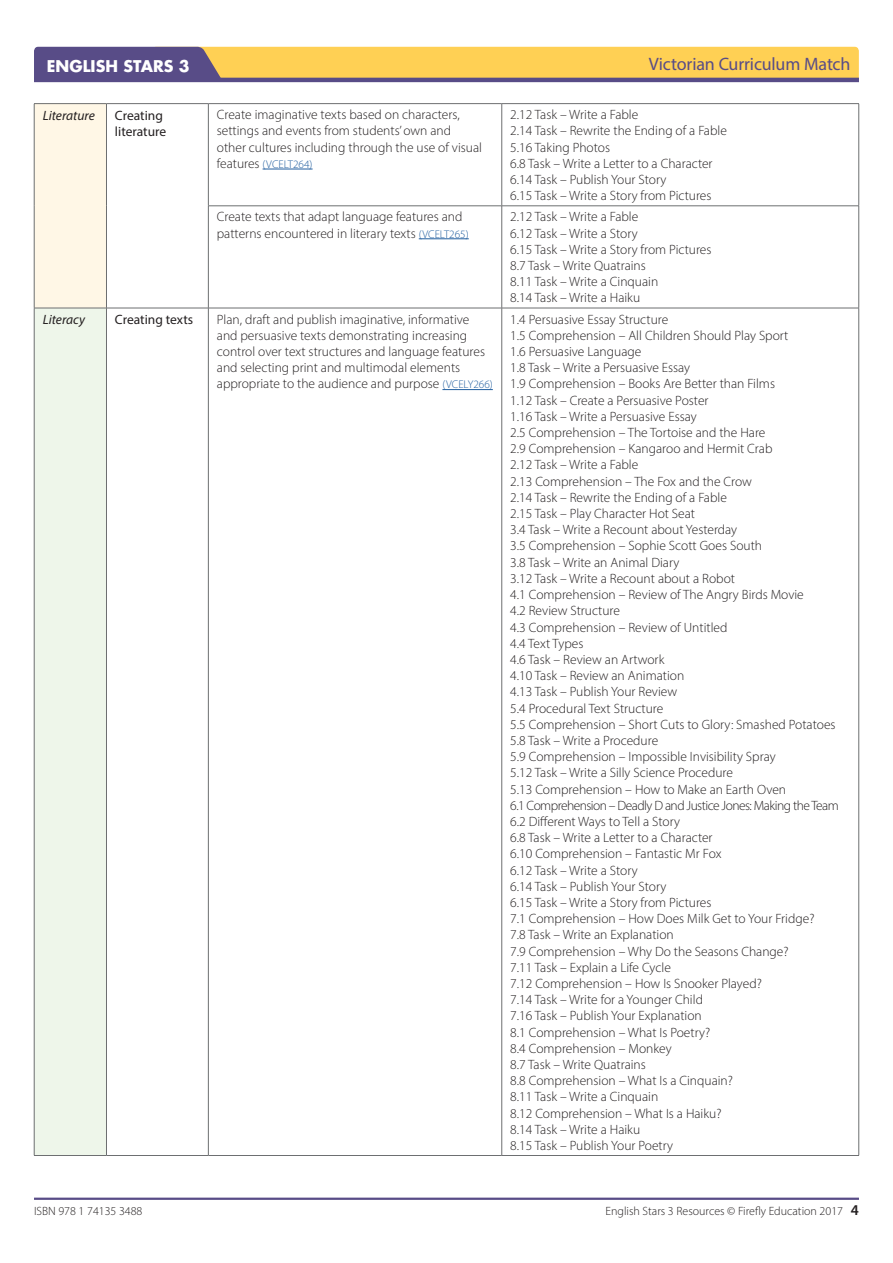
<style>
.page{position:relative;width:893px;height:1263px;background:#fff}
.page>*{position:absolute;margin:0;border:0;box-sizing:border-box;transform-origin:0 0}
.t1{font:18px "Myriad Pro";letter-spacing:-.01em;color:#584c87}
.t2{font:700 15.75px "Futura Std";color:#fff}
.t3{font:300 13.5px/16.2px "Myriad Pro";color:#231f20}
.t4{font:13.5px/16.2px "Myriad Pro";color:#231f20}
.t5{font:italic 13.5px "Myriad Pro";color:#231f20}
.t6{font:300 12px "Myriad Pro";color:#231f20}
.t7{font:300 11.25px "Myriad Pro";color:#215e9f}
.s1{font-size:13.5px;color:#231f20}
.s2{font-size:11.25px;color:#215e9f}
.s3{font-weight:600;font-size:15px}
</style>
<div class="page">
<div style="left:34px;top:104px;width:72px;height:204px;background:#fff7e6"></div>
<div style="left:34px;top:308px;width:72px;height:847px;background:#eef6ea"></div>
<hr style="left:34px;top:1155px;width:72px;height:1px;background:#6d6f71">
<hr style="left:106px;top:1155px;width:102px;height:1px;background:#6d6f71">
<hr style="left:208px;top:1155px;width:294px;height:1px;background:#6d6f71">
<hr style="left:502px;top:1155px;width:357px;height:1px;background:#6d6f71">
<hr style="left:34px;top:104px;width:1px;height:102px;background:#6d6f71">
<hr style="left:34px;top:206px;width:1px;height:102px;background:#6d6f71">
<hr style="left:34px;top:308px;width:1px;height:847px;background:#6d6f71">
<hr style="left:208px;top:104px;width:1px;height:102px;background:#6d6f71">
<hr style="left:501px;top:104px;width:1px;height:102px;background:#6d6f71">
<hr style="left:858px;top:104px;width:1px;height:102px;background:#6d6f71">
<hr style="left:208px;top:206px;width:1px;height:102px;background:#6d6f71">
<hr style="left:501px;top:206px;width:1px;height:102px;background:#6d6f71">
<hr style="left:858px;top:206px;width:1px;height:102px;background:#6d6f71">
<hr style="left:208px;top:308px;width:1px;height:847px;background:#6d6f71">
<hr style="left:501px;top:308px;width:1px;height:847px;background:#6d6f71">
<hr style="left:858px;top:308px;width:1px;height:847px;background:#6d6f71">
<hr style="left:106px;top:104px;width:1px;height:102px;background:#6d6f71">
<hr style="left:106px;top:206px;width:1px;height:102px;background:#6d6f71">
<hr style="left:106px;top:308px;width:1px;height:847px;background:#6d6f71">
<hr style="left:34px;top:103px;width:72px;height:1px;background:#6d6f71">
<hr style="left:34px;top:308px;width:72px;height:1px;background:#6d6f71">
<hr style="left:106px;top:103px;width:102px;height:1px;background:#6d6f71">
<hr style="left:208px;top:103px;width:294px;height:1px;background:#6d6f71">
<hr style="left:502px;top:103px;width:357px;height:1px;background:#6d6f71">
<hr style="left:208px;top:206px;width:294px;height:1px;background:#6d6f71">
<hr style="left:502px;top:206px;width:357px;height:1px;background:#6d6f71">
<hr style="left:106px;top:308px;width:102px;height:1px;background:#6d6f71">
<hr style="left:208px;top:308px;width:294px;height:1px;background:#6d6f71">
<hr style="left:502px;top:308px;width:357px;height:1px;background:#6d6f71">
<hr style="left:263px;top:169px;width:50px;height:1px;background:#215e9f">
<hr style="left:419px;top:238px;width:50px;height:1px;background:#215e9f">
<hr style="left:442px;top:389px;width:51px;height:1px;background:#215e9f">
<hr style="left:34px;top:1197px;width:825px;height:3px;background:#584c87">
<svg style="left:34px;top:47px;width:825px;height:31px;background:#d9b25f"></svg>
<hr style="left:34px;top:78px;width:825px;height:4px;background:#584c87">
<p class="t2" style="left:47px;top:56px;width:144px">ENGLISH STARS 3</p>
<h1 class="t1" style="left:649px;top:53px;width:203px">Victorian Curriculum Match</h1>
<p class="t5" style="left:43px;top:107px;width:54px">Literature</p>
<p class="t4" style="left:115px;top:107px;width:53px">Creating literature</p>
<p class="t3" style="left:217px;top:107px;width:267px">Create imaginative texts based on characters, settings and events from students’ own and other cultures including through the use of visual</p>
<p class="t7" style="left:217px;top:157px;width:97px"><span class="s1">features</span> (VCELT264)</p>
<p class="t3" style="left:510px;top:107px;width:218px">2.12 Task – Write a Fable<br>2.14 Task – Rewrite the Ending of a Fable<br>5.16 Taking Photos<br>6.8 Task – Write a Letter to a Character<br>6.14 Task – Publish Your Story<br>6.15 Task – Write a Story from Pictures</p>
<p class="t3" style="left:217px;top:209px;width:253px">Create texts that adapt language features and patterns encountered in literary texts <span class="s2">(VCELT265)</span></p>
<p class="t3" style="left:510px;top:209px;width:203px">2.12 Task – Write a Fable<br>6.12 Task – Write a Story<br>6.15 Task – Write a Story from Pictures<br>8.7 Task – Write Quatrains<br>8.11 Task – Write a Cinquain<br>8.14 Task – Write a Haiku</p>
<p class="t5" style="left:43px;top:311px;width:44px">Literacy</p>
<p class="t4" style="left:115px;top:311px;width:80px">Creating texts</p>
<p class="t3" style="left:217px;top:311px;width:277px">Plan, draft and publish imaginative, informative and persuasive texts demonstrating increasing control over text structures and language features and selecting print and multimodal elements appropriate to the audience and purpose <span class="s2">(VCELY266)</span></p>
<p class="t3" style="left:510px;top:311px;width:330px">1.4 Persuasive Essay Structure<br>1.5 Comprehension – All Children Should Play Sport<br>1.6 Persuasive Language<br>1.8 Task – Write a Persuasive Essay<br>1.9 Comprehension – Books Are Better than Films<br>1.12 Task – Create a Persuasive Poster<br>1.16 Task – Write a Persuasive Essay<br>2.5 Comprehension – The Tortoise and the Hare<br>2.9 Comprehension – Kangaroo and Hermit Crab<br>2.12 Task – Write a Fable<br>2.13 Comprehension – The Fox and the Crow<br>2.14 Task – Rewrite the Ending of a Fable<br>2.15 Task – Play Character Hot Seat<br>3.4 Task – Write a Recount about Yesterday<br>3.5 Comprehension – Sophie Scott Goes South<br>3.8 Task – Write an Animal Diary<br>3.12 Task – Write a Recount about a Robot<br>4.1 Comprehension – Review of The Angry Birds Movie<br>4.2 Review Structure<br>4.3 Comprehension – Review of Untitled<br>4.4 Text Types<br>4.6 Task – Review an Artwork<br>4.10 Task – Review an Animation<br>4.13 Task – Publish Your Review<br>5.4 Procedural Text Structure<br>5.5 Comprehension – Short Cuts to Glory: Smashed Potatoes 5.8 Task – Write a Procedure<br>5.9 Comprehension – Impossible Invisibility Spray<br>5.12 Task – Write a Silly Science Procedure<br>5.13 Comprehension – How to Make an Earth Oven<br>6.1 Comprehension – Deadly D and Justice Jones: Making the Team 6.2 Different Ways to Tell a Story<br>6.8 Task – Write a Letter to a Character<br>6.10 Comprehension – Fantastic Mr Fox<br>6.12 Task – Write a Story<br>6.14 Task – Publish Your Story<br>6.15 Task – Write a Story from Pictures<br>7.1 Comprehension – How Does Milk Get to Your Fridge?<br>7.8 Task – Write an Explanation<br>7.9 Comprehension – Why Do the Seasons Change?<br>7.11 Task – Explain a Life Cycle<br>7.12 Comprehension – How Is Snooker Played?<br>7.14 Task – Write for a Younger Child<br>7.16 Task – Publish Your Explanation<br>8.1 Comprehension – What Is Poetry?<br>8.4 Comprehension – Monkey<br>8.7 Task – Write Quatrains<br>8.8 Comprehension – What Is a Cinquain?<br>8.11 Task – Write a Cinquain<br>8.12 Comprehension – What Is a Haiku?<br>8.14 Task – Write a Haiku<br>8.15 Task – Publish Your Poetry</p>
<p class="t6" style="left:34px;top:1204px;width:110px">ISBN 978 1 74135 3488</p>
<p class="t6" style="left:605px;top:1204px;width:255px">English Stars 3 Resources © Firefly Education 2017 <span class="s3">4</span></p>
</div>
